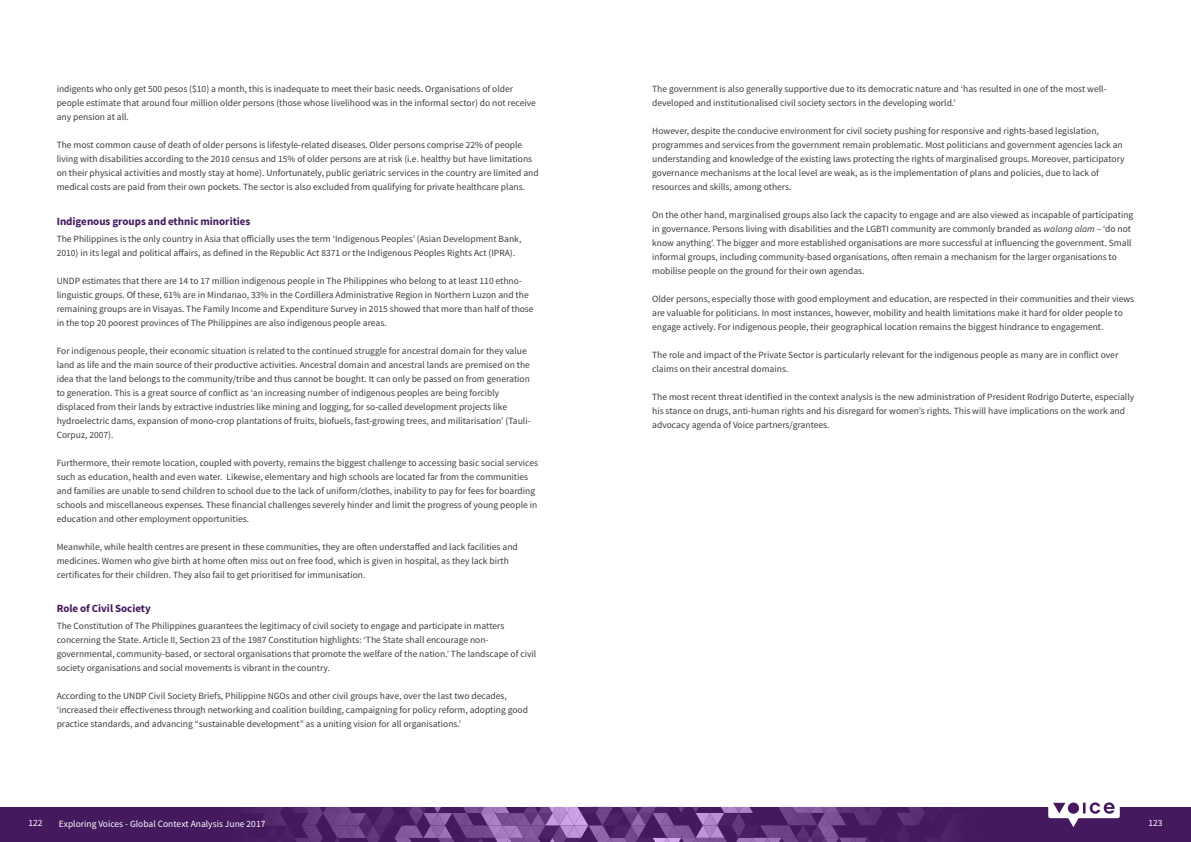
<style>
.page{position:relative;width:1191px;height:842px;background:#fff}
.page>*{position:absolute;margin:0;border:0;box-sizing:border-box;transform-origin:0 0}
.t1{font:700 11px "Source Sans Pro";color:#44195e}
.t2{font:9.5px/14px "Source Sans Pro";color:#3c3c3b}
.t3{font:9.5px "Source Sans Pro";color:#fff}
.s1{font-style:italic}
</style>
<div class="page">
<div style="left:0;top:807px;width:1191px;height:35px;background:#44195e"></div>
<svg style="left:255px;top:807px;width:691px;height:35px"></svg>
<svg style="left:1048px;top:802px;width:71px;height:25px"></svg>
<p class="t2" style="left:57px;top:82px;width:481px">indigents who only get 500 pesos ($10) a month, this is inadequate to meet their basic needs. Organisations of older people estimate that around four million older persons (those whose livelihood was in the informal sector) do not receive any pension at all.</p>
<p class="t2" style="left:57px;top:138px;width:483px">The most common cause of death of older persons is lifestyle-related diseases. Older persons comprise 22% of people living with disabilities according to the 2010 census and 15% of older persons are at risk (i.e. healthy but have limitations on their physical activities and mostly stay at home). Unfortunately, public geriatric services in the country are limited and medical costs are paid from their own pockets. The sector is also excluded from qualifying for private healthcare plans.</p>
<p class="t1" style="left:57px;top:214px;width:195px">Indigenous groups and ethnic minorities</p>
<p class="t2" style="left:57px;top:232px;width:466px">The Philippines is the only country in Asia that officially uses the term ‘Indigenous Peoples’ (Asian Development Bank,<br>2010) in its legal and political affairs, as defined in the Republic Act 8371 or the Indigenous Peoples Rights Act (IPRA).</p>
<p class="t2" style="left:57px;top:274px;width:478px">UNDP estimates that there are 14 to 17 million indigenous people in The Philippines who belong to at least 110 ethno&shy;linguistic groups. Of these, 61% are in Mindanao, 33% in the Cordillera Administrative Region in Northern Luzon and the remaining groups are in Visayas. The Family Income and Expenditure Survey in 2015 showed that more than half of those in the top 20 poorest provinces of The Philippines are also indigenous people areas.</p>
<p class="t2" style="left:57px;top:344px;width:475px">For indigenous people, their economic situation is related to the continued struggle for ancestral domain for they value land as life and the main source of their productive activities. Ancestral domain and ancestral lands are premised on the idea that the land belongs to the community/tribe and thus cannot be bought. It can only be passed on from generation to generation. This is a great source of conflict as ‘an increasing number of indigenous peoples are being forcibly displaced from their lands by extractive industries like mining and logging, for so-called development projects like hydroelectric dams, expansion of mono-crop plantations of fruits, biofuels, fast-growing trees, and militarisation’ (Tauli-Corpuz, 2007).</p>
<p class="t2" style="left:57px;top:456px;width:483px">Furthermore, their remote location, coupled with poverty, remains the biggest challenge to accessing basic social services such as education, health and even water. Likewise, elementary and high schools are located far from the communities and families are unable to send children to school due to the lack of uniform/clothes, inability to pay for fees for boarding schools and miscellaneous expenses. These financial challenges severely hinder and limit the progress of young people in education and other employment opportunities.</p>
<p class="t2" style="left:57px;top:540px;width:463px">Meanwhile, while health centres are present in these communities, they are often understaffed and lack facilities and medicines. Women who give birth at home often miss out on free food, which is given in hospital, as they lack birth certificates for their children. They also fail to get prioritised for immunisation.</p>
<p class="t1" style="left:57px;top:601px;width:96px">Role of Civil Society</p>
<p class="t2" style="left:57px;top:619px;width:481px">The Constitution of The Philippines guarantees the legitimacy of civil society to engage and participate in matters concerning the State. Article II, Section 23 of the 1987 Constitution highlights: ‘The State shall encourage non&shy;governmental, community-based, or sectoral organisations that promote the welfare of the nation.’ The landscape of civil society organisations and social movements is vibrant in the country.</p>
<p class="t2" style="left:57px;top:689px;width:473px">According to the UNDP Civil Society Briefs, Philippine NGOs and other civil groups have, over the last two decades, ‘increased their effectiveness through networking and coalition building, campaigning for policy reform, adopting good practice standards, and advancing “sustainable development” as a uniting vision for all organisations.’</p>
<p class="t3" style="left:28px;top:817px;width:16px">122</p>
<p class="t3" style="left:59px;top:818px;width:208px">Exploring Voices - Global Context Analysis June 2017</p>
<p class="t2" style="left:652px;top:82px;width:456px">The government is also generally supportive due to its democratic nature and ‘has resulted in one of the most well&shy;developed and institutionalised civil society sectors in the developing world.’</p>
<p class="t2" style="left:652px;top:124px;width:474px">However, despite the conducive environment for civil society pushing for responsive and rights-based legislation, programmes and services from the government remain problematic. Most politicians and government agencies lack an understanding and knowledge of the existing laws protecting the rights of marginalised groups. Moreover, participatory governance mechanisms at the local level are weak, as is the implementation of plans and policies, due to lack of resources and skills, among others.</p>
<p class="t2" style="left:652px;top:208px;width:482px">On the other hand, marginalised groups also lack the capacity to engage and are also viewed as incapable of participating in governance. Persons living with disabilities and the LGBTI community are commonly branded as <span class="s1">walang alam</span> – ‘do not know anything’. The bigger and more established organisations are more successful at influencing the government. Small informal groups, including community-based organisations, often remain a mechanism for the larger organisations to mobilise people on the ground for their own agendas.</p>
<p class="t2" style="left:652px;top:292px;width:483px">Older persons, especially those with good employment and education, are respected in their communities and their views are valuable for politicians. In most instances, however, mobility and health limitations make it hard for older people to engage actively. For indigenous people, their geographical location remains the biggest hindrance to engagement.</p>
<p class="t2" style="left:652px;top:348px;width:467px">The role and impact of the Private Sector is particularly relevant for the indigenous people as many are in conflict over claims on their ancestral domains.</p>
<p class="t2" style="left:652px;top:390px;width:483px">The most recent threat identified in the context analysis is the new administration of President Rodrigo Duterte, especially his stance on drugs, anti-human rights and his disregard for women’s rights. This will have implications on the work and advocacy agenda of Voice partners/grantees.</p>
<p class="t3" style="left:1148px;top:817px;width:16px">123</p>
</div>
